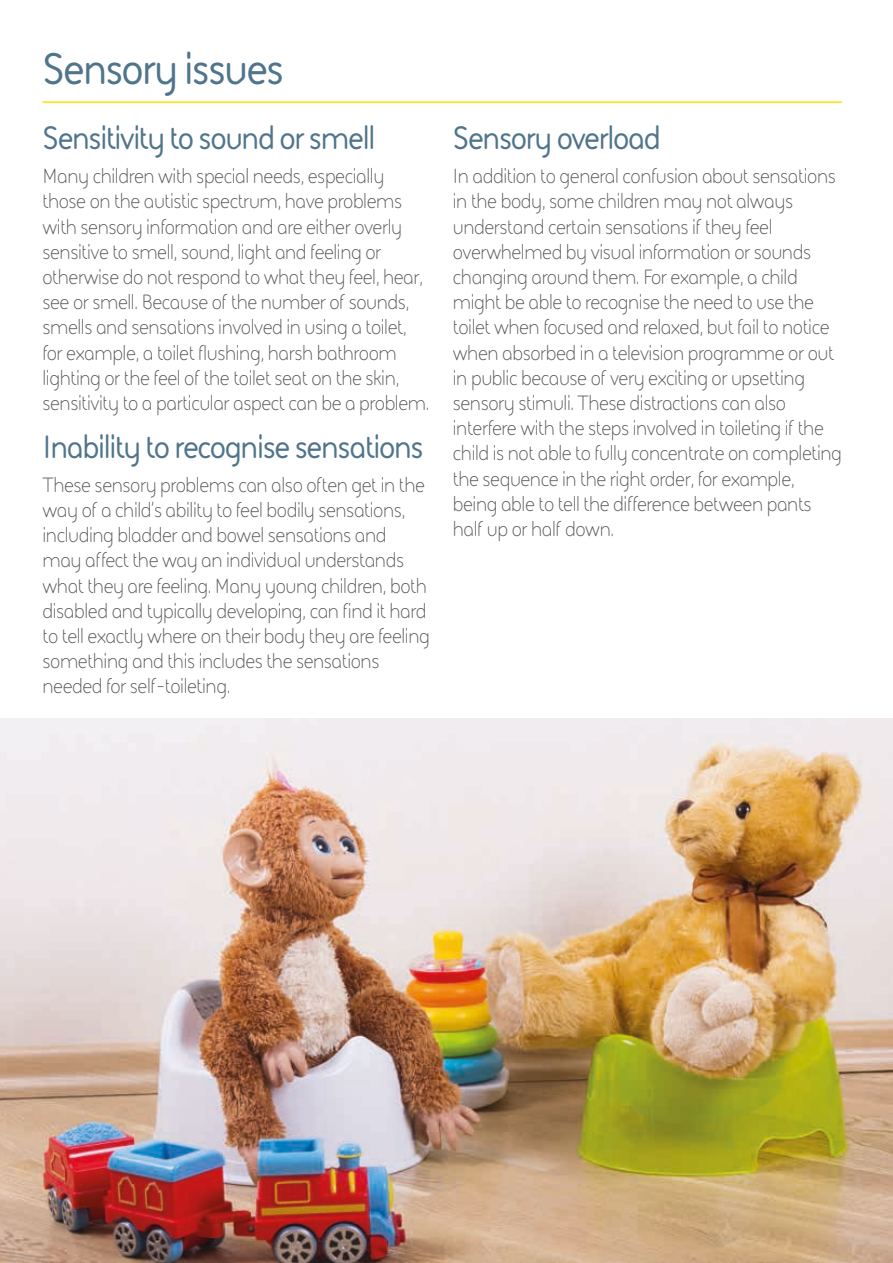
<style>
.page{position:relative;width:893px;height:1263px;background:#fff}
.page>*{position:absolute;margin:0;border:0;box-sizing:border-box;transform-origin:0 0}
.t1{font:700 45px "FS Sophie";letter-spacing:-.04em;color:#50758b}
.t2{font:700 33px "FS Sophie";letter-spacing:-.04em;color:#50758b}
.t3{font:21px/25.2px "FS Sophie";letter-spacing:-.02em;color:#56575b}
</style>
<div class="page">
<hr style="left:43px;top:101px;width:799px;height:2px;background:#ffde00">
<img style="left:0;top:719px;width:893px;height:544px">
<h1 class="t1" style="left:43px;top:38px;width:243px">Sensory issues</h1>
<h2 class="t2" style="left:43px;top:115px;width:334px">Sensitivity to sound or smell</h2>
<p class="t3" style="left:43px;top:163px;width:388px">Many children with special needs, especially those on the autistic spectrum, have problems with sensory information and are either overly sensitive to smell, sound, light and feeling or otherwise do not respond to what they feel, hear, see or smell. Because of the number of sounds, smells and sensations involved in using a toilet, for example, a toilet flushing, harsh bathroom lighting or the feel of the toilet seat on the skin, sensitivity to a particular aspect can be a problem.</p>
<h2 class="t2" style="left:43px;top:424px;width:383px">Inability to recognise sensations</h2>
<p class="t3" style="left:43px;top:472px;width:389px">These sensory problems can also often get in the way of a child’s ability to feel bodily sensations, including bladder and bowel sensations and may affect the way an individual understands what they are feeling. Many young children, both disabled and typically developing, can find it hard to tell exactly where on their body they are feeling something and this includes the sensations needed for self-toileting.</p>
<h2 class="t2" style="left:453px;top:115px;width:210px">Sensory overload</h2>
<p class="t3" style="left:453px;top:163px;width:391px">In addition to general confusion about sensations in the body, some children may not always understand certain sensations if they feel overwhelmed by visual information or sounds changing around them. For example, a child might be able to recognise the need to use the toilet when focused and relaxed, but fail to notice when absorbed in a television programme or out in public because of very exciting or upsetting sensory stimuli. These distractions can also interfere with the steps involved in toileting if the child is not able to fully concentrate on completing the sequence in the right order, for example, being able to tell the difference between pants half up or half down.</p>
</div>
